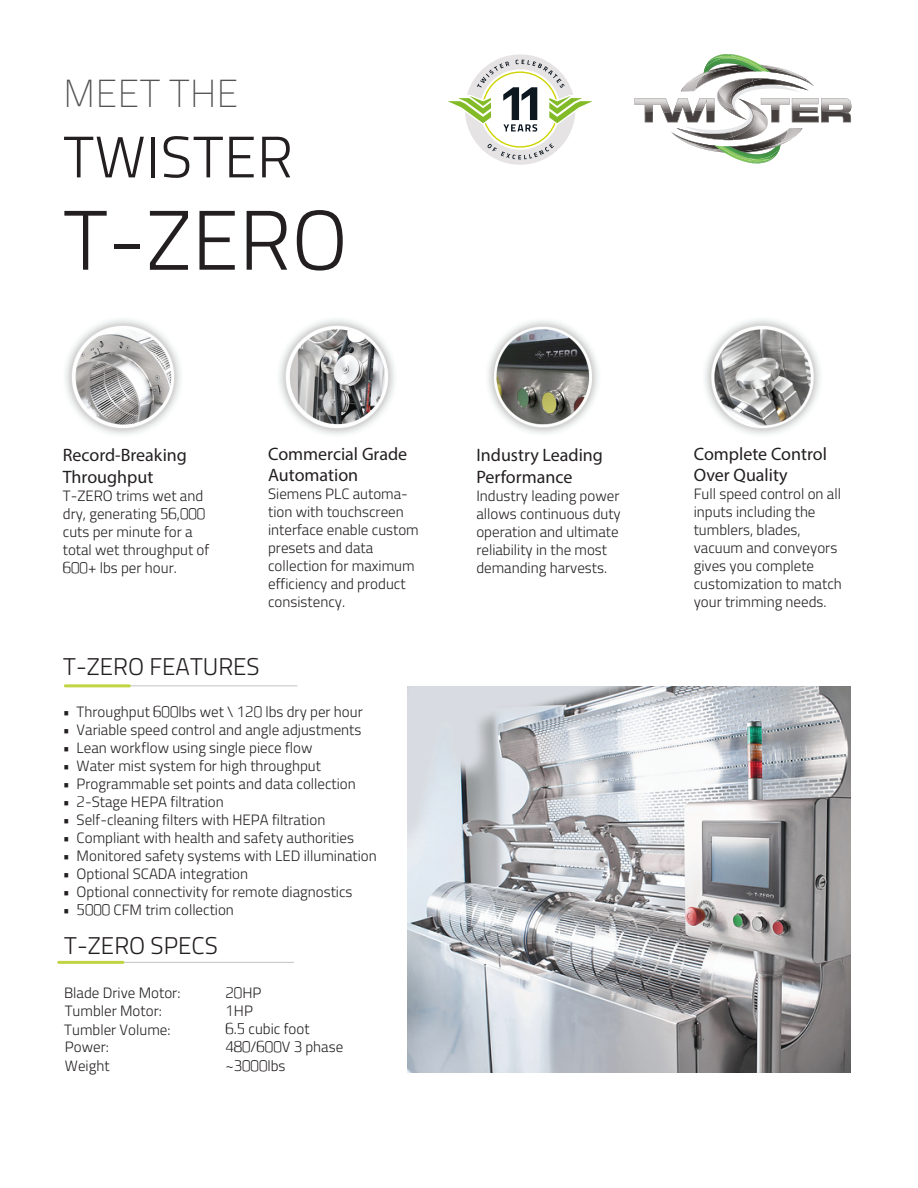
<style>
.page{position:relative;width:918px;height:1188px;background:#fff}
.page>*{position:absolute;margin:0;border:0;box-sizing:border-box;transform-origin:0 0}
.t1{font:300 84.6px "Platinum";color:#231f20}
.t2{font:300 58.5px "Platinum";letter-spacing:.01em;color:#231f20}
.t3{font:100 39px "Platinum";letter-spacing:.01em;color:#535355}
.t4{font:300 24.3px "Platinum";color:#231f20}
.t5{font:18px/21.6px "Myriad Pro";color:#231f20}
.t6{font:300 15px/18px "Platinum";color:#231f20}
</style>
<div class="page">
<svg style="left:634px;top:54px;width:217px;height:109px"></svg>
<svg style="left:448px;top:54px;width:145px;height:111px"></svg>
<hr style="left:123px;top:962px;width:171px;height:1px;background:#c1c2c4">
<hr style="left:59px;top:961px;width:64px;height:3px;background:#c0d444">
<hr style="left:126px;top:686px;width:171px;height:1px;background:#c1c2c4">
<hr style="left:65px;top:684px;width:64px;height:3px;background:#c0d444">
<img style="left:65px;top:319px;width:116px;height:116px">
<img style="left:408px;top:686px;width:442px;height:386px">
<img style="left:279px;top:319px;width:116px;height:116px">
<img style="left:488px;top:320px;width:110px;height:114px">
<img style="left:705px;top:319px;width:115px;height:116px">
<h3 class="t3" style="left:63px;top:66px;width:177px">MEET THE</h3>
<h2 class="t2" style="left:63px;top:114px;width:231px">TWISTER</h2>
<h1 class="t1" style="left:63px;top:179px;width:286px">T-ZERO</h1>
<p class="t5" style="left:63px;top:444px;width:126px">Record-Breaking<br>Throughput</p>
<p class="t6" style="left:63px;top:486px;width:148px">T-ZERO trims wet and dry, generating 56,000 cuts per minute for a total wet throughput of<br>600+ lbs per hour.</p>
<p class="t5" style="left:268px;top:443px;width:141px">Commercial Grade<br>Automation</p>
<p class="t6" style="left:268px;top:484px;width:152px">Siemens PLC automa&shy;tion with touchscreen interface enable custom presets and data collection for maximum efficiency and product consistency.</p>
<h3 class="t4" style="left:63px;top:649px;width:198px">T-ZERO FEATURES</h3>
<p class="t6" style="left:63px;top:702px;width:301px">• Throughput 600lbs wet \ 120 lbs dry per hour</p>
<p class="t6" style="left:63px;top:720px;width:300px">• Variable speed control and angle adjustments</p>
<p class="t6" style="left:63px;top:738px;width:251px">• Lean workflow using single piece flow</p>
<p class="t6" style="left:63px;top:756px;width:260px">• Water mist system for high throughput</p>
<p class="t6" style="left:63px;top:774px;width:295px">• Programmable set points and data collection</p>
<p class="t6" style="left:63px;top:792px;width:162px">• 2-Stage HEPA filtration</p>
<p class="t6" style="left:63px;top:810px;width:264px">• Self-cleaning filters with HEPA filtration</p>
<p class="t6" style="left:63px;top:828px;width:293px">• Compliant with health and safety authorities</p>
<p class="t6" style="left:63px;top:846px;width:315px">• Monitored safety systems with LED illumination</p>
<p class="t6" style="left:63px;top:864px;width:187px">• Optional SCADA integration</p>
<p class="t6" style="left:63px;top:882px;width:291px">• Optional connectivity for remote diagnostics</p>
<p class="t6" style="left:63px;top:900px;width:173px">• 5000 CFM trim collection</p>
<h3 class="t4" style="left:64px;top:928px;width:155px">T-ZERO SPECS</h3>
<p class="t6" style="left:64px;top:983px;width:118px">Blade Drive Motor:</p>
<p class="t6" style="left:226px;top:983px;width:37px">20HP</p>
<p class="t6" style="left:64px;top:1020px;width:108px">Tumbler Volume:</p>
<p class="t6" style="left:225px;top:1019px;width:86px">6.5 cubic foot</p>
<p class="t6" style="left:65px;top:1037px;width:45px">Power:</p>
<p class="t6" style="left:225px;top:1037px;width:119px">480/600V 3 phase</p>
<p class="t6" style="left:65px;top:1056px;width:46px">Weight</p>
<p class="t6" style="left:225px;top:1056px;width:62px">~3000lbs</p>
<p class="t6" style="left:65px;top:1001px;width:99px">Tumbler Motor:</p>
<p class="t6" style="left:226px;top:1001px;width:29px">1HP</p>
<p class="t5" style="left:476px;top:444px;width:128px">Industry Leading<br>Performance</p>
<p class="t6" style="left:476px;top:486px;width:146px">Industry leading power allows continuous duty operation and ultimate reliability in the most demanding harvests.</p>
<p class="t5" style="left:694px;top:443px;width:135px">Complete Control<br>Over Quality</p>
<p class="t6" style="left:694px;top:484px;width:150px">Full speed control on all inputs including the tumblers, blades, vacuum and conveyors gives you complete customization to match your trimming needs.</p>
</div>
